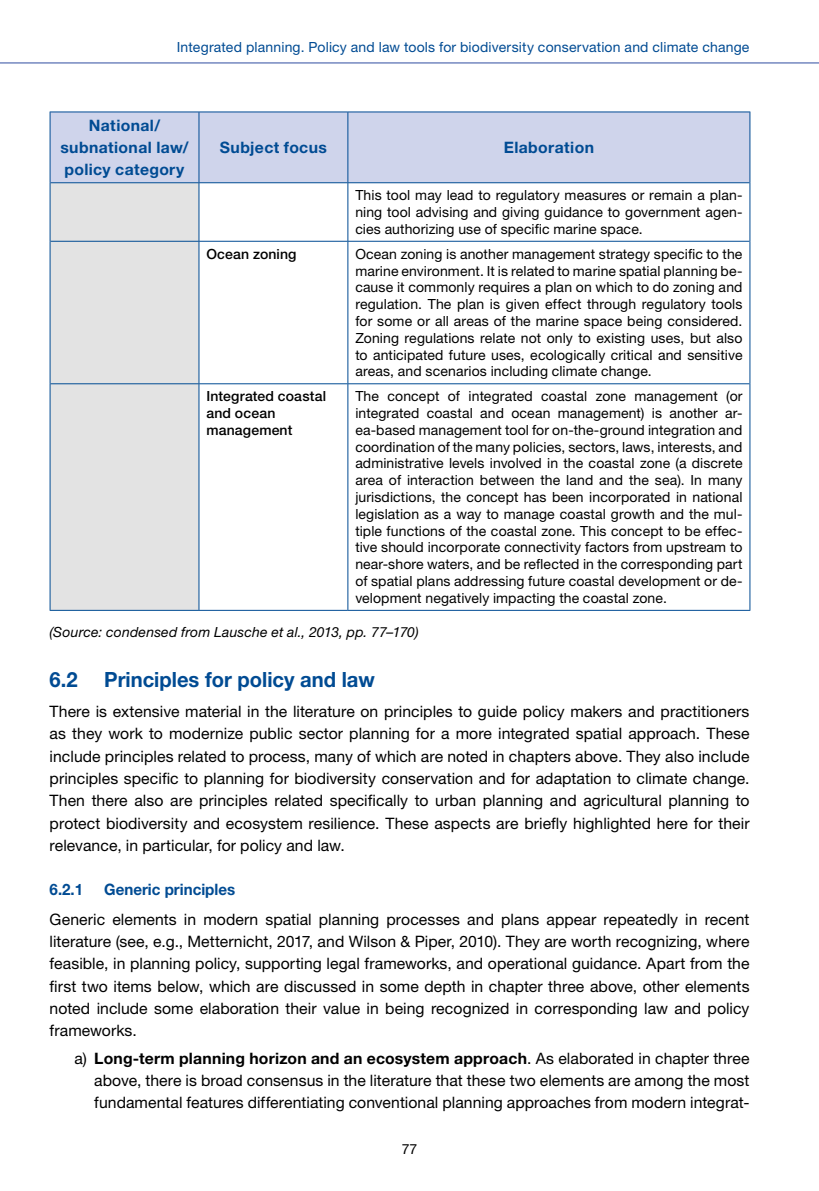
<style>
.page{position:relative;width:819px;height:1191px;background:#fff}
.page>*{position:absolute;margin:0;border:0;box-sizing:border-box;transform-origin:0 0}
.Haupttitel_2_Tabulat{font:700 21px "Helvetica Neue LT Std";color:#004b93;scale:.96 1}
.Text-Normal{font:15.75px/22.4px "Helvetica Neue LT Std";letter-spacing:.005em;color:#000;text-align:justify}
.Text-Normal_Einzug_A{font:15.75px/22.4px "Helvetica Neue LT Std";letter-spacing:.005em;color:#000;text-align:justify}
.Text-Bold{font:700 15.75px/22.4px "Helvetica Neue LT Std";letter-spacing:.025em;color:#004b93;text-align:center}
.Haupttitel_3_Tabulat{font:700 15.75px "Helvetica Neue LT Std";color:#004b93;scale:.96 1}
.Text-Tabelle_Einzug{font:14px/16.8px "Helvetica Neue LT Std";letter-spacing:.01em;color:#000;text-align:justify}
.t1{font:14px "Helvetica Neue LT Std";letter-spacing:.015em;color:#004b93}
.Fußnote{font:italic 14px "Helvetica Neue LT Std";letter-spacing:.01em;color:#000}
.Text-Tabelle_Einzug-2{font:500 14px/16.8px "Helvetica Neue LT Std";letter-spacing:.01em;color:#000}
.s1{font-weight:700}
</style>
<div class="page">
<hr style="left:0;top:62px;width:819px;height:2px;background:#8899c9">
<div style="left:51px;top:113px;width:698px;height:69px;background:#cfd4eb"></div>
<div style="left:51px;top:183px;width:148px;height:427px;background:#e3e3e3"></div>
<hr style="left:50px;top:112px;width:149px;height:1px;background:#004b93">
<hr style="left:199px;top:112px;width:149px;height:1px;background:#004b93">
<hr style="left:199px;top:112px;width:1px;height:70px;background:#004b93">
<hr style="left:348px;top:112px;width:402px;height:1px;background:#004b93">
<hr style="left:347px;top:112px;width:1px;height:70px;background:#004b93">
<hr style="left:50px;top:182px;width:149px;height:1px;background:#004b93">
<hr style="left:199px;top:182px;width:149px;height:1px;background:#004b93">
<hr style="left:199px;top:183px;width:1px;height:58px;background:#004b93">
<hr style="left:348px;top:182px;width:401px;height:1px;background:#004b93">
<hr style="left:347px;top:183px;width:1px;height:58px;background:#004b93">
<hr style="left:50px;top:241px;width:149px;height:1px;background:#004b93">
<hr style="left:199px;top:241px;width:149px;height:1px;background:#004b93">
<hr style="left:199px;top:241px;width:1px;height:142px;background:#004b93">
<hr style="left:348px;top:241px;width:401px;height:1px;background:#004b93">
<hr style="left:347px;top:241px;width:1px;height:142px;background:#004b93">
<hr style="left:50px;top:383px;width:149px;height:1px;background:#004b93">
<hr style="left:199px;top:383px;width:149px;height:1px;background:#004b93">
<hr style="left:199px;top:384px;width:1px;height:226px;background:#004b93">
<hr style="left:348px;top:383px;width:401px;height:1px;background:#004b93">
<hr style="left:347px;top:384px;width:1px;height:226px;background:#004b93">
<hr style="left:50px;top:112px;width:1px;height:71px;background:#004b93">
<hr style="left:749px;top:112px;width:1px;height:71px;background:#004b93">
<hr style="left:50px;top:183px;width:1px;height:58px;background:#004b93">
<hr style="left:749px;top:183px;width:1px;height:58px;background:#004b93">
<hr style="left:50px;top:241px;width:1px;height:143px;background:#004b93">
<hr style="left:749px;top:241px;width:1px;height:143px;background:#004b93">
<hr style="left:50px;top:384px;width:1px;height:226px;background:#004b93">
<hr style="left:749px;top:384px;width:1px;height:226px;background:#004b93">
<hr style="left:50px;top:610px;width:149px;height:1px;background:#004b93">
<hr style="left:199px;top:610px;width:149px;height:1px;background:#004b93">
<hr style="left:348px;top:610px;width:402px;height:1px;background:#004b93">
<p class="t1" style="left:177px;top:39px;width:574px">Integrated planning. Policy and law tools for biodiversity conservation and climate change</p>
<p class="Text-Bold" style="left:60px;top:113px;width:130px">National/ subnational law/ policy category</p>
<p class="Text-Bold" style="left:220px;top:136px;width:108px">Subject focus</p>
<p class="Text-Bold" style="left:503px;top:136px;width:92px">Elaboration</p>
<p class="Text-Tabelle_Einzug" style="left:355px;top:187px;width:388px">This tool may lead to regulatory measures or remain a plan&shy;ning tool advising and giving guidance to government agen&shy;cies authorizing use of specific marine space.</p>
<p class="Text-Tabelle_Einzug-2" style="left:206px;top:245px;width:92px">Ocean zoning</p>
<p class="Text-Tabelle_Einzug" style="left:355px;top:245px;width:388px">Ocean zoning is another management strategy specific to the marine environment. It is related to marine spatial planning be&shy;cause it commonly requires a plan on which to do zoning and regulation. The plan is given effect through regulatory tools for some or all areas of the marine space being considered.<br>Zoning regulations relate not only to existing uses, but also to anticipated future uses, ecologically critical and sensitive areas, and scenarios including climate change.</p>
<p class="Text-Tabelle_Einzug-2" style="left:206px;top:388px;width:121px">Integrated coastal and ocean management</p>
<p class="Text-Tabelle_Einzug" style="left:355px;top:388px;width:388px">The concept of integrated coastal zone management (or integrated coastal and ocean management) is another ar&shy;ea-based management tool for on-the-ground integration and coordination of the many policies, sectors, laws, interests, and administrative levels involved in the coastal zone (a discrete area of interaction between the land and the sea). In many jurisdictions, the concept has been incorporated in national legislation as a way to manage coastal growth and the mul&shy;tiple functions of the coastal zone. This concept to be effec&shy;tive should incorporate connectivity factors from upstream to near-shore waters, and be reflected in the corresponding part of spatial plans addressing future coastal development or de&shy;velopment negatively impacting the coastal zone.</p>
<p class="Fußnote" style="left:50px;top:624px;width:370px">(Source: condensed from Lausche et al., 2013, pp. 77–170)</p>
<p class="Haupttitel_2_Tabulat" style="left:50px;top:667px;width:31px">6.2</p>
<p class="Haupttitel_2_Tabulat" style="left:104px;top:667px;width:283px">Principles for policy and law</p>
<p class="Text-Normal" style="left:50px;top:700px;width:701px">There is extensive material in the literature on principles to guide policy makers and practitioners as they work to modernize public sector planning for a more integrated spatial approach. These include principles related to process, many of which are noted in chapters above. They also include principles specific to planning for biodiversity conservation and for adaptation to climate change.<br>Then there also are principles related specifically to urban planning and agricultural planning to protect biodiversity and ecosystem resilience. These aspects are briefly highlighted here for their relevance, in particular, for policy and law.</p>
<p class="Haupttitel_3_Tabulat" style="left:50px;top:879px;width:37px">6.2.1</p>
<p class="Haupttitel_3_Tabulat" style="left:104px;top:879px;width:138px">Generic principles</p>
<p class="Text-Normal" style="left:50px;top:907px;width:701px">Generic elements in modern spatial planning processes and plans appear repeatedly in recent literature (see, e.g., Metternicht, 2017, and Wilson &amp; Piper, 2010). They are worth recognizing, where feasible, in planning policy, supporting legal frameworks, and operational guidance. Apart from the first two items below, which are discussed in some depth in chapter three above, other elements noted include some elaboration their value in being recognized in corresponding law and policy frameworks.</p>
<p class="Text-Normal_Einzug_A" style="left:94px;top:1046px;width:656px;text-indent:-20px">a) <span class="s1">Long-term planning horizon and an ecosystem approach</span>. As elaborated in chapter three above, there is broad consensus in the literature that these two elements are among the most fundamental features differentiating conventional planning approaches from modern integrat-</p>
<p class="Text-Tabelle_Einzug" style="left:401px;top:1140px;width:17px">77</p>
</div>
